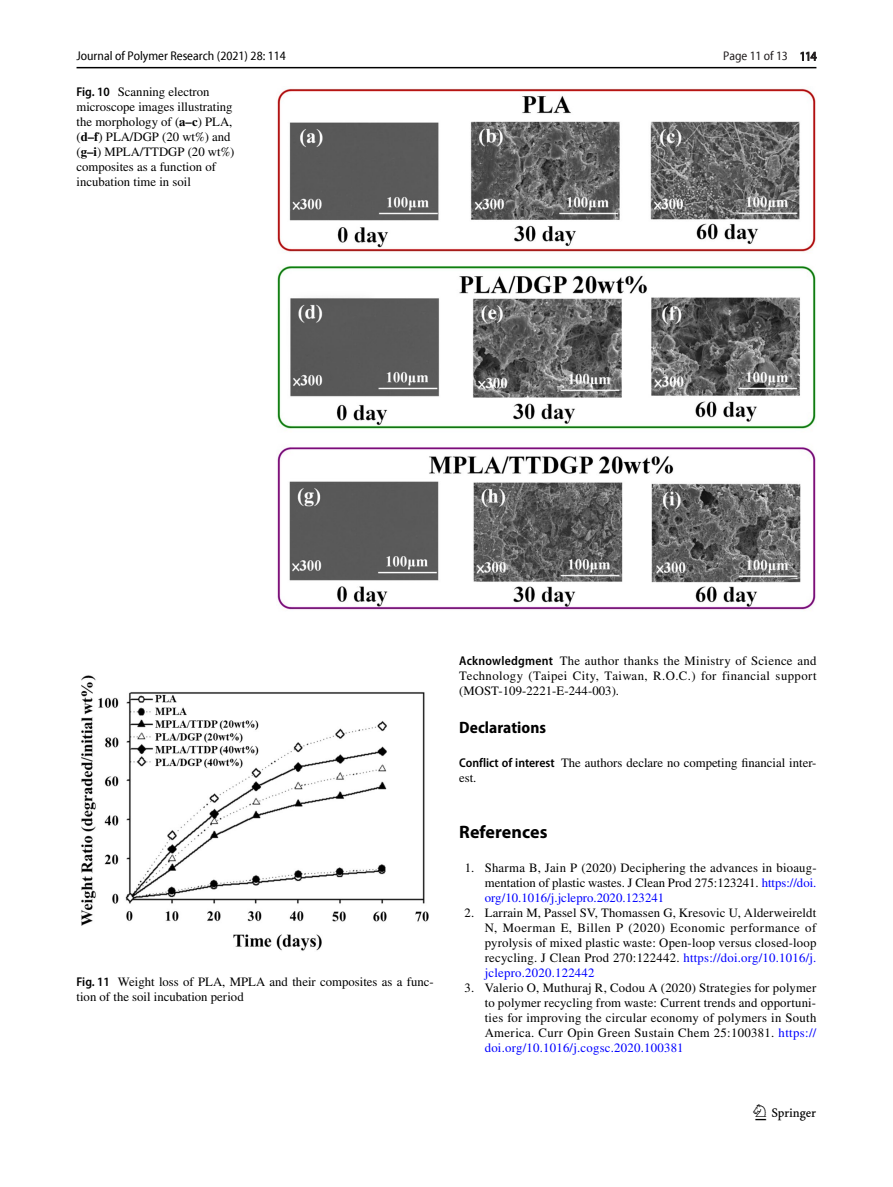
<style>
.page{position:relative;width:893px;height:1187px;background:#fff}
.page>*{position:absolute;margin:0;border:0;box-sizing:border-box;transform-origin:0 0}
.t1{font:22.5px "Springnew Regular 3";color:#000}
.t2{font:700 18px "Myriad Pro";letter-spacing:.005em;color:#000}
.t3{font:700 semi-condensed 16.5px "Myriad Pro";letter-spacing:.005em;color:#000}
.t4{font:12.75px/15px "STIX";color:#000;text-align:justify}
.t5{font:semi-condensed 12.75px "Myriad Pro Unic";color:#000}
.t6{font:12.75px "Myriad Pro Unic Semi Condensed 2";letter-spacing:-.02em;color:#231f20}
.s1{font-family:"Myriad Pro";font-weight:600;font-stretch:semi-condensed}
.s2{font-weight:700}
.s3{color:#00f}
</style>
<div class="page">
<hr style="left:77px;top:67px;width:739px;height:1px;background:#000">
<img style="left:277px;top:88px;width:539px;height:522px">
<img style="left:81px;top:675px;width:348px;height:276px">
<p class="t5" style="left:77px;top:51px;width:211px">Journal of Polymer Research (2021) 28: 114</p>
<p class="t6" style="left:723px;top:51px;width:95px">Page 11 of 13 114</p>
<p class="t4" style="left:77px;top:85px;width:159px;text-align:left"><span class="s1">Fig. 10</span> Scanning electron microscope images illustrating the morphology of (<span class="s2">a–c</span>) PLA, (<span class="s2">d–f</span>) PLA/DGP (20 wt%) and (<span class="s2">g–i</span>) MPLA/TTDGP (20 wt%) composites as a function of incubation time in soil</p>
<p class="t4" style="left:77px;top:975px;width:359px"><span class="s1">Fig. 11</span> Weight loss of PLA, MPLA and their composites as a func&shy;tion of the soil incubation period</p>
<p class="t4" style="left:459px;top:654px;width:359px"><span class="s1">Acknowledgment</span> The author thanks the Ministry of Science and Technology (Taipei City, Taiwan, R.O.C.) for financial support (MOST-109-2221-E-244-003).</p>
<p class="t3" style="left:459px;top:718px;width:88px">Declarations</p>
<p class="t4" style="left:459px;top:755px;width:359px"><span class="s1">Conflict of interest</span> The authors declare no competing financial inter&shy;est.</p>
<h2 class="t2" style="left:459px;top:820px;width:90px">References</h2>
<p class="t4" style="left:485px;top:860px;width:333px;text-indent:-20px">1. Sharma B, Jain P (2020) Deciphering the advances in bioaug&shy;mentation of plastic wastes. J Clean Prod 275:123241. <span class="s3">https://doi. org/10.1016/j.jclepro.2020.123241</span></p>
<p class="t4" style="left:485px;top:905px;width:333px;text-indent:-20px">2. Larrain M, Passel SV, Thomassen G, Kresovic U, Alderweireldt N, Moerman E, Billen P (2020) Economic performance of pyrolysis of mixed plastic waste: Open-loop versus closed-loop recycling. J Clean Prod 270:122442. <span class="s3">https://doi.org/10.1016/j. jclepro.2020.122442</span></p>
<p class="t4" style="left:485px;top:980px;width:333px;text-indent:-20px">3. Valerio O, Muthuraj R, Codou A (2020) Strategies for polymer to polymer recycling from waste: Current trends and opportuni&shy;ties for improving the circular economy of polymers in South America. Curr Opin Green Sustain Chem 25:100381. <span class="s3">https:// doi.org/10.1016/j.cogsc.2020.100381</span></p>
<h1 class="t1" style="left:755px;top:1104px;width:62px">1 3</h1>
</div>
